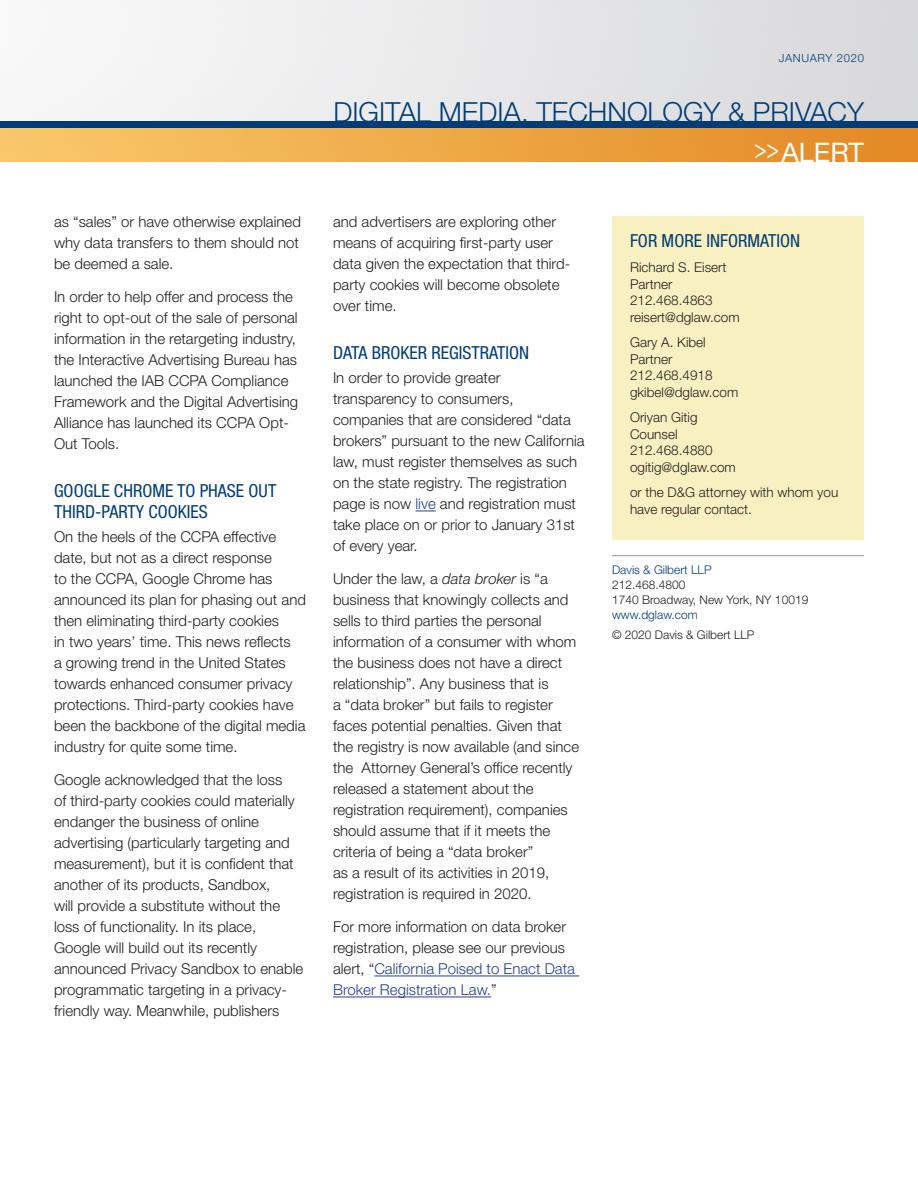
<style>
.page{position:relative;width:918px;height:1188px;background:#fff}
.page>*{position:absolute;margin:0;border:0;box-sizing:border-box;transform-origin:0 0}
.t1{font:300 27.75px "Helvetica Neue LT Std";color:#003d78}
.t2{font:27px "Helvetica Neue LT Std";color:#fff;scale:.75 1}
._04__d_Story_Subhead{font:condensed 18px/21px "Helvetica Neue LT Std";color:#003d78}
._07__a_ForMoreInfo_H{font:condensed 18px "Helvetica Neue LT Std";color:#003d78}
._02_e_Story_Body{font:300 15px/21px "Helvetica Neue LT Std";color:#231f20}
._07__b_ForMoreInfo_B{font:300 13.5px/16.5px "Helvetica Neue LT Std";color:#231f20}
.t3{font:300 12px "Helvetica Neue LT Std";color:#231f20}
.t4{font:300 12px "Helvetica Neue LT Std";color:#003d78}
.t5{font:300 11.25px "Helvetica Neue LT Std";letter-spacing:.06em;color:#003d78}
.s1{color:#253f8e}
.s2{font-style:italic}
</style>
<div class="page">
<img style="left:0;top:0;width:918px;height:162px">
<div style="left:0;top:122px;width:918px;height:6px;background:#003d78"></div>
<svg style="left:416px;top:511px;width:20px;height:1px"></svg>
<hr style="left:374px;top:976px;width:205px;height:1px;background:#253f8e">
<hr style="left:333px;top:997px;width:158px;height:1px;background:#253f8e">
<div style="left:612px;top:216px;width:252px;height:324px;background:#f9f0c1"></div>
<hr style="left:612px;top:555px;width:252px;height:1px;background:#939598">
<p class="_02_e_Story_Body" style="left:54px;top:211px;width:248px">as “sales” or have otherwise explained why data transfers to them should not be deemed a sale.</p>
<p class="_02_e_Story_Body" style="left:54px;top:286px;width:246px">In order to help offer and process the right to opt-out of the sale of personal information in the retargeting industry, the Interactive Advertising Bureau has launched the IAB CCPA Compliance Framework and the Digital Advertising Alliance has launched its CCPA Opt-Out Tools.</p>
<p class="_04__d_Story_Subhead" style="left:54px;top:480px;width:224px">GOOGLE CHROME TO PHASE OUT<br>THIRD-PARTY COOKIES</p>
<p class="_02_e_Story_Body" style="left:54px;top:526px;width:253px">On the heels of the CCPA effective date, but not as a direct response<br>to the CCPA, Google Chrome has announced its plan for phasing out and then eliminating third-party cookies<br>in two years’ time. This news reflects<br>a growing trend in the United States towards enhanced consumer privacy protections. Third-party cookies have been the backbone of the digital media industry for quite some time.</p>
<p class="_02_e_Story_Body" style="left:54px;top:769px;width:251px">Google acknowledged that the loss<br>of third-party cookies could materially endanger the business of online advertising (particularly targeting and measurement), but it is confident that another of its products, Sandbox,<br>will provide a substitute without the loss of functionality. In its place, Google will build out its recently announced Privacy Sandbox to enable programmatic targeting in a privacy&shy;friendly way. Meanwhile, publishers</p>
<p class="t5" style="left:779px;top:51px;width:87px">JANUARY 2020</p>
<h1 class="t1" style="left:333px;top:95px;width:532px">DIGITAL MEDIA, TECHNOLOGY &amp; PRIVACY</h1>
<p class="_02_e_Story_Body" style="left:333px;top:211px;width:239px">and advertisers are exploring other means of acquiring first-party user data given the expectation that third&shy;party cookies will become obsolete over time.</p>
<p class="_04__d_Story_Subhead" style="left:333px;top:342px;width:198px">DATA BROKER REGISTRATION</p>
<p class="_02_e_Story_Body" style="left:333px;top:367px;width:253px">In order to provide greater transparency to consumers, companies that are considered “data brokers” pursuant to the new California law, must register themselves as such on the state registry. The registration page is now <span class="s1">live</span> and registration must take place on or prior to January 31st of every year.</p>
<p class="_02_e_Story_Body" style="left:333px;top:568px;width:248px">Under the law, a <span class="s2">data broker</span> is “a business that knowingly collects and sells to third parties the personal information of a consumer with whom the business does not have a direct relationship”. Any business that is<br>a “data broker” but fails to register faces potential penalties. Given that the registry is now available (and since the Attorney General’s office recently released a statement about the registration requirement), companies should assume that if it meets the criteria of being a “data broker”<br>as a result of its activities in 2019, registration is required in 2020.</p>
<p class="_02_e_Story_Body" style="left:333px;top:916px;width:244px">For more information on data broker registration, please see our previous alert, “<span class="s1">California Poised to Enact Data Broker Registration Law.</span>”</p>
<h2 class="t2" style="left:755px;top:136px;width:147px">&gt;&gt;ALERT</h2>
<p class="_07__a_ForMoreInfo_H" style="left:630px;top:230px;width:172px">FOR MORE INFORMATION</p>
<p class="_07__b_ForMoreInfo_B" style="left:630px;top:259px;width:111px">Richard S. Eisert<br>Partner<br>212.468.4863 reisert@dglaw.com</p>
<p class="_07__b_ForMoreInfo_B" style="left:630px;top:334px;width:110px">Gary A. Kibel<br>Partner<br>212.468.4918 gkibel@dglaw.com</p>
<p class="_07__b_ForMoreInfo_B" style="left:630px;top:409px;width:107px">Oriyan Gitig<br>Counsel<br>212.468.4880 ogitig@dglaw.com</p>
<p class="_07__b_ForMoreInfo_B" style="left:630px;top:484px;width:210px">or the D&amp;G attorney with whom you have regular contact.</p>
<p class="t4" style="left:612px;top:562px;width:101px">Davis &amp; Gilbert LLP</p>
<p class="t3" style="left:612px;top:577px;width:75px">212.468.4800</p>
<p class="t3" style="left:612px;top:592px;width:198px">1740 Broadway, New York, NY 10019</p>
<p class="t4" style="left:612px;top:607px;width:87px">www.dglaw.com</p>
<p class="t3" style="left:612px;top:627px;width:144px">© 2020 Davis &amp; Gilbert LLP</p>
</div>
